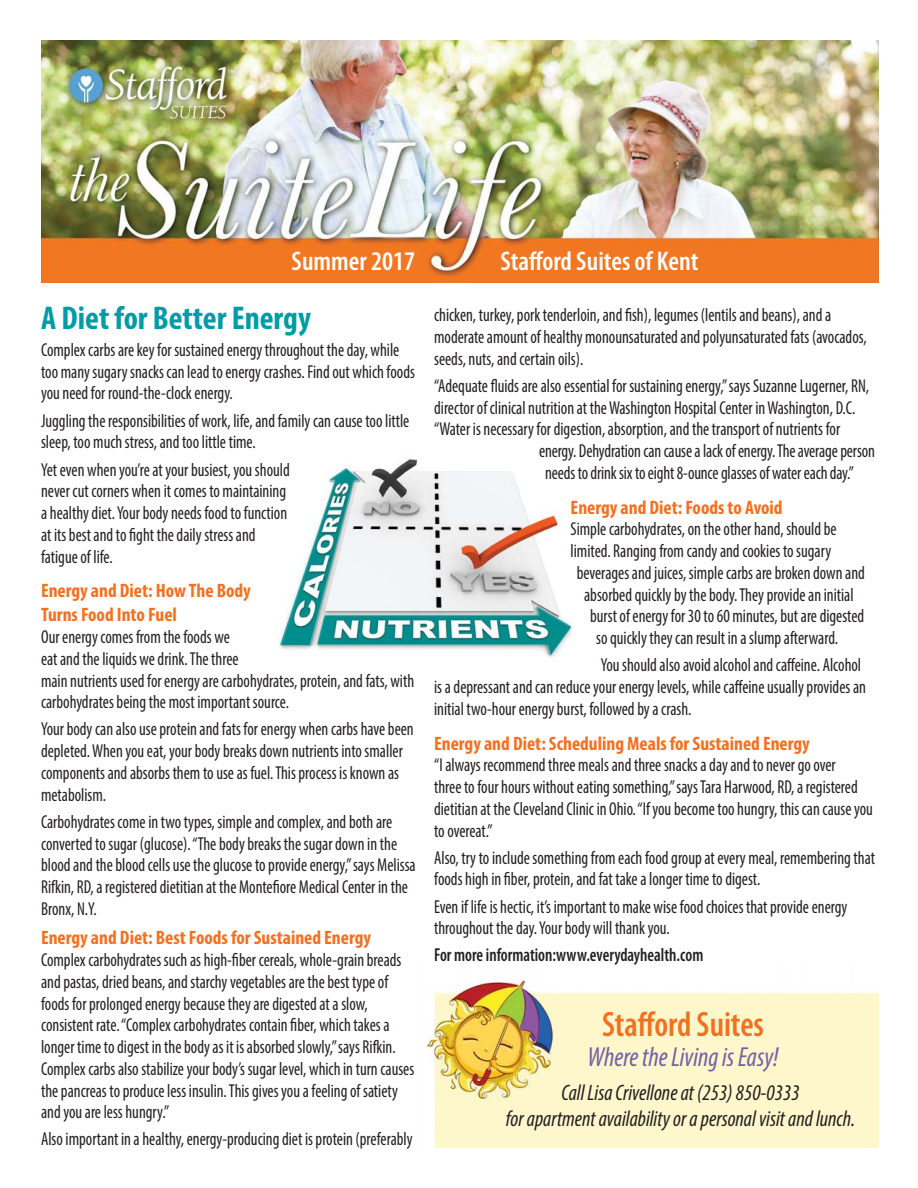
<style>
.page{position:relative;width:918px;height:1188px;background:#fff}
.page>*{position:absolute;margin:0;border:0;box-sizing:border-box;transform-origin:0 0}
.t1{font:600 condensed 35.4px "Myriad Pro";color:#f37021;scale:.95 1}
.t2{font:700 condensed 33px "Myriad Pro";color:#009ca6}
.t3{font:italic condensed 27.6px "Myriad Pro";color:#7260a7;scale:.95 1}
.t4{font:600 condensed 27px "Myriad Pro";color:#fff}
.t5{font:italic condensed 22.5px/25.5px "Myriad Pro";color:#231f20;text-align:center;scale:.95 1}
.t6{font:700 condensed 19.5px/24px "Myriad Pro";color:#f37021}
.t7{font:condensed 18.75px/21.8px "Myriad Pro";color:#231f20;scale:.9 1}
.t8{font:600 condensed 18.75px "Myriad Pro";color:#231f20;scale:.9 1}
</style>
<div class="page">
<img style="left:426px;top:979px;width:452px;height:169px">
<img style="left:279px;top:459px;width:295px;height:198px">
<img style="left:41px;top:41px;width:837px;height:242px">
<h3 class="t4" style="left:292px;top:245px;width:125px">Summer 2017</h3>
<h3 class="t4" style="left:501px;top:245px;width:199px">Stafford Suites of Kent</h3>
<h2 class="t2" style="left:41px;top:305px;width:271px">A Diet for Better Energy</h2>
<p class="t7" style="left:41px;top:341px;width:417px">Complex carbs are key for sustained energy throughout the day, while too many sugary snacks can lead to energy crashes. Find out which foods you need for round-the-clock energy.</p>
<p class="t7" style="left:41px;top:411px;width:411px">Juggling the responsibilities of work, life, and family can cause too little sleep, too much stress, and too little time.</p>
<p class="t7" style="left:41px;top:460px;width:278px">Yet even when you’re at your busiest, you should never cut corners when it comes to maintaining a healthy diet. Your body needs food to function at its best and to fight the daily stress and fatigue of life.</p>
<p class="t6" style="left:41px;top:581px;width:211px">Energy and Diet: How The Body<br>Turns Food Into Fuel</p>
<p class="t7" style="left:41px;top:628px;width:416px">Our energy comes from the foods we<br>eat and the liquids we drink. The three<br>main nutrients used for energy are carbohydrates, protein, and fats, with carbohydrates being the most important source.</p>
<p class="t7" style="left:41px;top:720px;width:416px">Your body can also use protein and fats for energy when carbs have been depleted. When you eat, your body breaks down nutrients into smaller components and absorbs them to use as fuel. This process is known as metabolism.</p>
<p class="t7" style="left:41px;top:813px;width:418px">Carbohydrates come in two types, simple and complex, and both are converted to sugar (glucose). “The body breaks the sugar down in the blood and the blood cells use the glucose to provide energy,” says Melissa Rifkin, RD, a registered dietitian at the Montefiore Medical Center in the Bronx, N.Y.</p>
<p class="t6" style="left:41px;top:928px;width:332px">Energy and Diet: Best Foods for Sustained Energy</p>
<p class="t7" style="left:41px;top:951px;width:416px">Complex carbohydrates such as high-fiber cereals, whole-grain breads and pastas, dried beans, and starchy vegetables are the best type of foods for prolonged energy because they are digested at a slow, consistent rate. “Complex carbohydrates contain fiber, which takes a longer time to digest in the body as it is absorbed slowly,” says Rifkin.<br>Complex carbs also stabilize your body’s sugar level, which in turn causes the pancreas to produce less insulin. This gives you a feeling of satiety and you are less hungry.”</p>
<p class="t7" style="left:41px;top:1130px;width:414px">Also important in a healthy, energy-producing diet is protein (preferably</p>
<p class="t7" style="left:434px;top:306px;width:482px">chicken, turkey, pork tenderloin, and fish), legumes (lentils and beans), and a moderate amount of healthy monounsaturated and polyunsaturated fats (avocados, seeds, nuts, and certain oils).</p>
<p class="t7" style="left:434px;top:377px;width:485px">“Adequate fluids are also essential for sustaining energy,” says Suzanne Lugerner, RN,</p>
<p class="t7" style="left:434px;top:398px;width:469px">director of clinical nutrition at the Washington Hospital Center in Washington, D.C.</p>
<p class="t7" style="left:434px;top:420px;width:453px">“Water is necessary for digestion, absorption, and the transport of nutrients for</p>
<p class="t7" style="left:539px;top:442px;width:375px">energy. Dehydration can cause a lack of energy. The average person</p>
<p class="t7" style="left:545px;top:464px;width:345px">needs to drink six to eight 8-ounce glasses of water each day.”</p>
<p class="t6" style="left:571px;top:497px;width:213px">Energy and Diet: Foods to Avoid</p>
<p class="t7" style="left:571px;top:520px;width:297px">Simple carbohydrates, on the other hand, should be</p>
<p class="t7" style="left:571px;top:542px;width:291px">limited. Ranging from candy and cookies to sugary</p>
<p class="t7" style="left:577px;top:564px;width:322px">beverages and juices, simple carbs are broken down and</p>
<p class="t7" style="left:584px;top:585px;width:301px">absorbed quickly by the body. They provide an initial</p>
<p class="t7" style="left:590px;top:607px;width:306px">burst of energy for 30 to 60 minutes, but are digested</p>
<p class="t7" style="left:596px;top:629px;width:270px">so quickly they can result in a slump afterward.</p>
<p class="t7" style="left:434px;top:656px;width:481px;text-indent:167px">You should also avoid alcohol and caffeine. Alcohol is a depressant and can reduce your energy levels, while caffeine usually provides an initial two-hour energy burst, followed by a crash.</p>
<p class="t6" style="left:434px;top:733px;width:377px">Energy and Diet: Scheduling Meals for Sustained Energy</p>
<p class="t7" style="left:434px;top:756px;width:489px">“I always recommend three meals and three snacks a day and to never go over<br>three to four hours without eating something,” says Tara Harwood, RD, a registered dietitian at the Cleveland Clinic in Ohio. “If you become too hungry, this can cause you to overeat.”</p>
<p class="t7" style="left:434px;top:848px;width:491px">Also, try to include something from each food group at every meal, remembering that foods high in fiber, protein, and fat take a longer time to digest.</p>
<p class="t7" style="left:434px;top:897px;width:461px">Even if life is hectic, it’s important to make wise food choices that provide energy throughout the day. Your body will thank you.</p>
<p class="t8" style="left:434px;top:944px;width:301px">For more information:www.everydayhealth.com</p>
<h1 class="t1" style="left:602px;top:1003px;width:172px">Stafford Suites</h1>
<h3 class="t3" style="left:588px;top:1046px;width:203px">Where the Living is Easy!</h3>
<p class="t5" style="left:506px;top:1082px;width:369px">Call Lisa Crivellone at (253) 850-0333<br>for apartment availability or a personal visit and lunch.</p>
</div>
